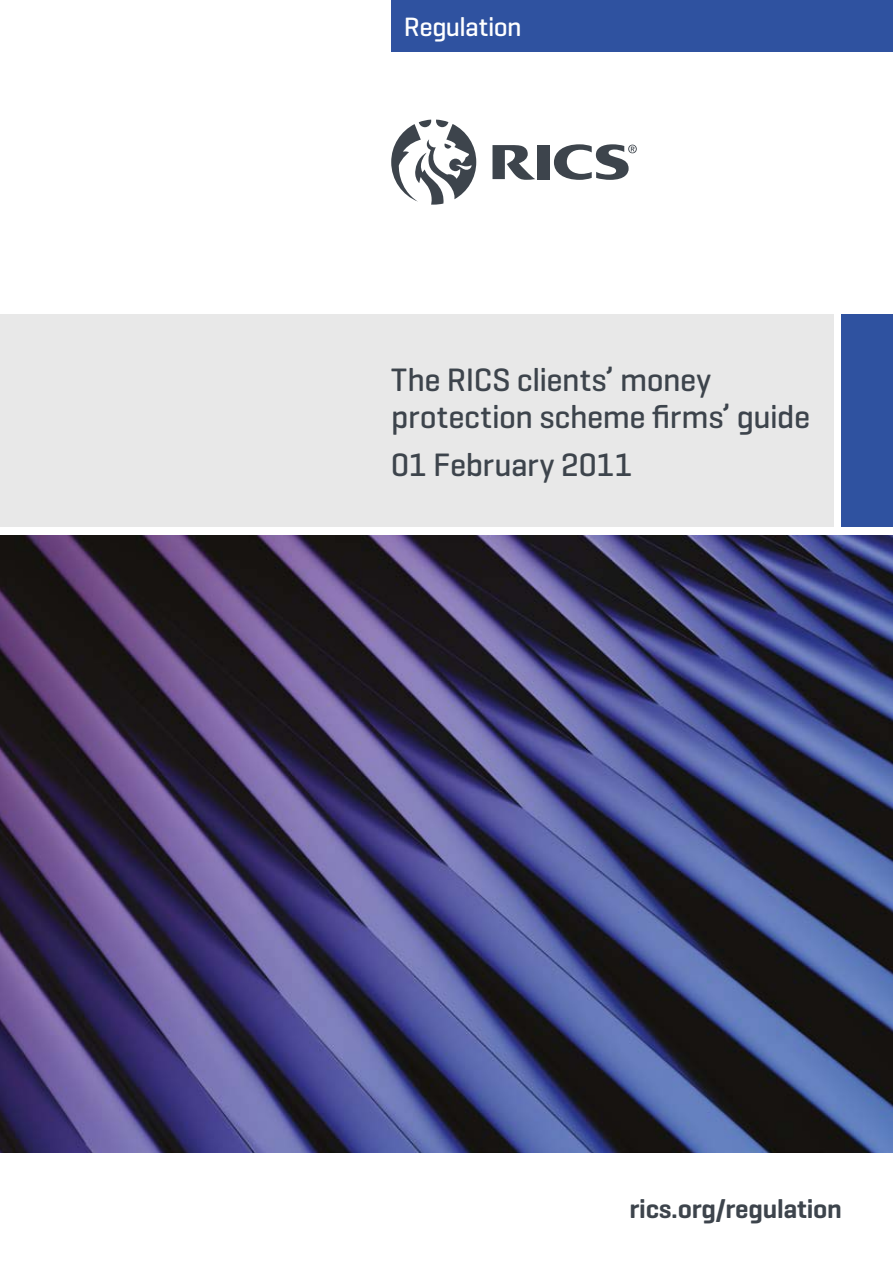
<style>
.page{position:relative;width:893px;height:1263px;background:#fff}
.page>*{position:absolute;margin:0;border:0;box-sizing:border-box;transform-origin:0 0}
.t1{font:500 33px/37.5px "Geogrotesque";letter-spacing:-.01em;color:#3d444c}
.t2{font:600 27px "Geogrotesque";letter-spacing:-.01em;color:#3d444c}
.t3{font:500 27px "Geogrotesque";letter-spacing:-.025em;color:#fff}
</style>
<div class="page">
<div style="left:391px;top:0;width:502px;height:51px;background:#2f52a0"></div>
<div style="left:0;top:315px;width:833px;height:212px;background:#e8e8e8"></div>
<div style="left:842px;top:315px;width:51px;height:212px;background:#2f52a0"></div>
<svg style="left:391px;top:120px;width:85px;height:85px"></svg>
<svg style="left:554px;top:144px;width:83px;height:36px"></svg>
<svg style="left:492px;top:145px;width:43px;height:35px"></svg>
<div style="left:538px;top:145px;width:12px;height:34px;background:#3d444c"></div>
<img style="left:0;top:536px;width:893px;height:616px">
<p class="t3" style="left:404px;top:10px;width:119px">Regulation</p>
<p class="t1" style="left:391px;top:360px;width:421px">The RICS clients’ money protection scheme firms’ guide</p>
<p class="t1" style="left:391px;top:445px;width:243px">01 February 2011</p>
<p class="t2" style="left:630px;top:1192px;width:214px">rics.org/regulation</p>
</div>
